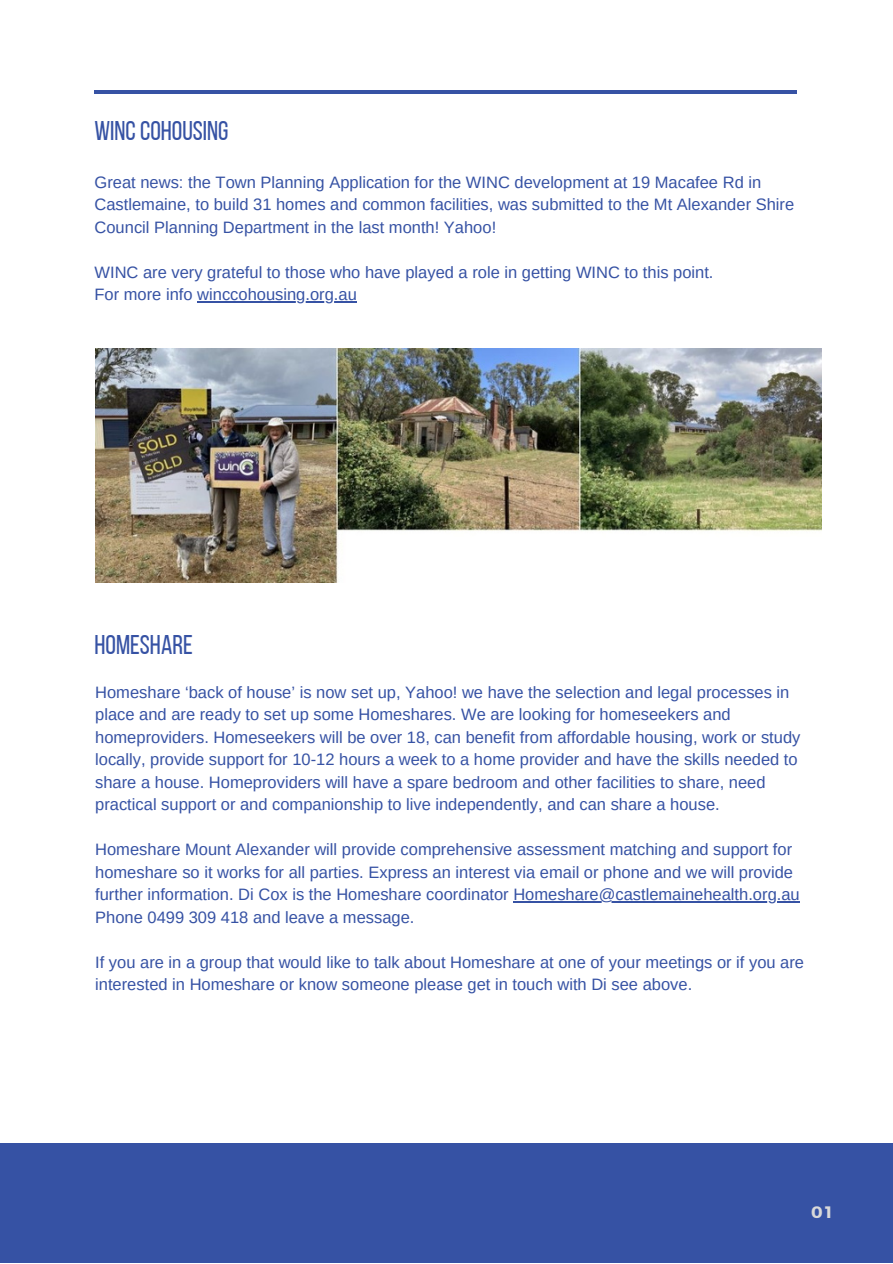
<style>
.page{position:relative;width:893px;height:1264px;background:#fff}
.page>*{position:absolute;margin:0;border:0;box-sizing:border-box;transform-origin:0 0}
.t1{font:27px "Bebas Neue";color:#3652a4}
.t2{font:16.5px/22.5px "Arimo";color:#3652a4}
.t3{font:700 16.5px "Montserrat";color:#d9d9d9}
</style>
<div class="page">
<hr style="left:94px;top:90px;width:702px;height:3px;background:#3652a4">
<div style="left:0;top:1143px;width:892px;height:120px;background:#3652a4"></div>
<img style="left:95px;top:348px;width:726px;height:234px">
<hr style="left:197px;top:301px;width:160px;height:1px;background:#3652a4">
<hr style="left:513px;top:901px;width:286px;height:1px;background:#3652a4">
<h1 class="t1" style="left:94px;top:119px;width:135px">WINCCOHOUSING</h1>
<p class="t2" style="left:94px;top:171px;width:701px">Great news: the Town Planning Application for the WINC development at 19 Macafee Rd in<br>Castlemaine, to build 31 homes and common facilities, was submitted to the Mt Alexander Shire<br>Council Planning Department in the last month! Yahoo!</p>
<p class="t2" style="left:94px;top:261px;width:620px">WINC are very grateful to those who have played a role in getting WINC to this point.</p>
<p class="t2" style="left:94px;top:283px;width:264px">For more info winccohousing.org.au</p>
<p class="t1" style="left:94px;top:633px;width:100px">HOMESHARE</p>
<p class="t2" style="left:95px;top:681px;width:706px">Homeshare ‘back of house’ is now set up, Yahoo! we have the selection and legal processes in place and are ready to set up some Homeshares. We are looking for homeseekers and homeproviders. Homeseekers will be over 18, can benefit from affordable housing, work or study locally, provide support for 10-12 hours a week to a home provider and have the skills needed to share a house. Homeproviders will have a spare bedroom and other facilities to share, need practical support or and companionship to live independently, and can share a house.</p>
<p class="t2" style="left:95px;top:838px;width:706px">Homeshare Mount Alexander will provide comprehensive assessment matching and support for homeshare so it works for all parties. Express an interest via email or phone and we will provide further information. Di Cox is the Homeshare coordinator Homeshare@castlemainehealth.org.au</p>
<p class="t2" style="left:95px;top:906px;width:321px">Phone 0499 309 418 and leave a message.</p>
<p class="t2" style="left:95px;top:951px;width:710px">If you are in a group that would like to talk about Homeshare at one of your meetings or if you are interested in Homeshare or know someone please get in touch with Di see above.</p>
<h1 class="t3" style="left:811px;top:1201px;width:23px">01</h1>
</div>
